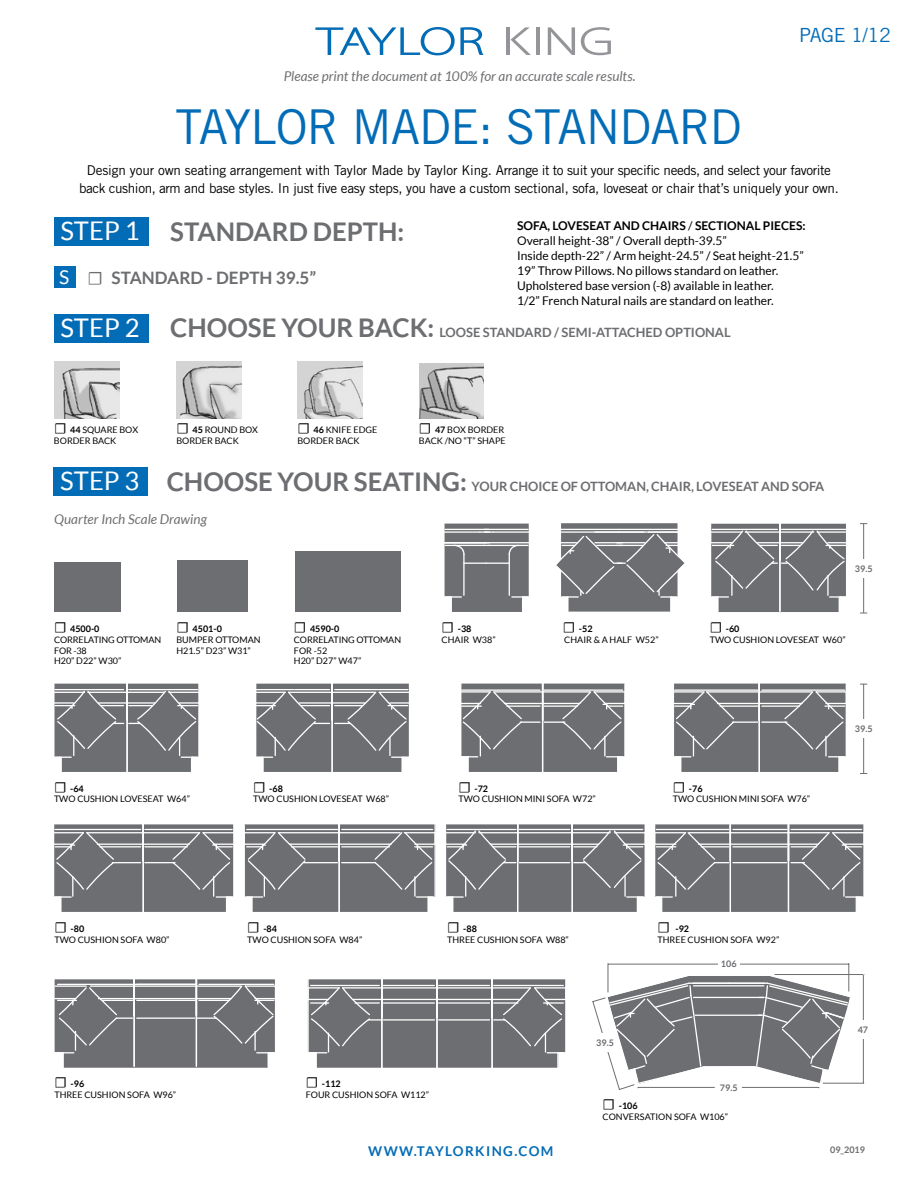
<style>
.page{position:relative;width:918px;height:1188px;background:#fff}
.page>*{position:absolute;margin:0;border:0;box-sizing:border-box;transform-origin:0 0}
.t1{font:48px "Trade Gothic";letter-spacing:-.02em;color:#036cb6}
.t2{font:700 25.65px "Lato";color:#6d6e71}
.t3{font:19.5px "Trade Gothic";letter-spacing:-.02em;color:#036cb6}
.t4{font:19.2px "Lato";color:#fff}
.t5{font:700 17.1px "Lato";color:#6d6e71}
.t6{font:13.5px/18px "Trade Gothic LT";letter-spacing:-.02em;color:#000;text-align:center}
.t7{font:italic 13.5px "Lato";letter-spacing:.005em;color:#6d6e71}
.t8{font:700 13.5px "Lato";letter-spacing:.1em;color:#036cb6}
.t9{font:700 12.9px "Lato";color:#6d6e71}
.t10{font:12px/15px "Lato";color:#000}
.t11{font:9px/10.8px "Lato";color:#000}
.t12{font:700 9px "Lato";color:#6d6e71}
.s1{font-weight:700}
.s2{font-weight:400;color:#fff}
.s3{font-weight:400;font-size:19.2px;color:#fff}
.s4{font-family:"Minion Pro";font-weight:400;font-size:18.6px}
.s5{font-weight:400;font-size:25.65px;color:#fff}
.s6{font-size:25.65px}
.s7{font-family:"Minion Pro";font-size:15px}
</style>
<div class="page">
<svg style="left:54px;top:979px;width:221px;height:89px;background:#7e7f82"></svg>
<svg style="left:307px;top:979px;width:259px;height:89px;background:#7e7f82"></svg>
<div style="left:54px;top:217px;width:94px;height:29px;background:#036cb6"></div>
<div style="left:54px;top:267px;width:22px;height:21px;background:#036cb6"></div>
<div style="left:54px;top:314px;width:94px;height:29px;background:#036cb6"></div>
<div style="left:54px;top:467px;width:94px;height:29px;background:#036cb6"></div>
<div style="left:177px;top:560px;width:70px;height:52px;background:#6d6e71"></div>
<div style="left:295px;top:551px;width:106px;height:61px;background:#6d6e71"></div>
<div style="left:54px;top:562px;width:67px;height:50px;background:#6d6e71"></div>
<hr style="left:863px;top:523px;width:1px;height:90px;background:#6d6e71">
<div style="left:853px;top:559px;width:22px;height:18px;background:#fff"></div>
<hr style="left:863px;top:684px;width:1px;height:89px;background:#6d6e71">
<div style="left:853px;top:719px;width:22px;height:19px;background:#fff"></div>
<hr style="left:775px;top:974px;width:89px;height:1px;background:#6d6e71">
<hr style="left:823px;top:1083px;width:41px;height:1px;background:#6d6e71">
<hr style="left:863px;top:975px;width:1px;height:46px;background:#6d6e71">
<hr style="left:863px;top:1037px;width:1px;height:46px;background:#6d6e71">
<svg style="left:592px;top:962px;width:260px;height:128px"></svg>
<div style="left:594px;top:1033px;width:22px;height:18px;background:#fff"></div>
<div style="left:718px;top:955px;width:22px;height:16px;background:#fff"></div>
<div style="left:718px;top:1078px;width:22px;height:18px;background:#fff"></div>
<div style="left:852px;top:1020px;width:22px;height:18px;background:#fff"></div>
<hr style="left:536px;top:27px;width:4px;height:28px;background:#939598">
<svg style="left:548px;top:27px;width:27px;height:28px"></svg>
<svg style="left:581px;top:27px;width:30px;height:28px"></svg>
<hr style="left:506px;top:27px;width:4px;height:28px;background:#939598">
<svg style="left:511px;top:27px;width:20px;height:28px"></svg>
<svg style="left:315px;top:27px;width:169px;height:28px"></svg>
<svg style="left:445px;top:524px;width:84px;height:88px;background:#7e7e81"></svg>
<hr style="left:454px;top:545px;width:65px;height:1px;background:#fff">
<svg style="left:556px;top:523px;width:129px;height:89px;background:#8a8b8d"></svg>
<svg style="left:711px;top:524px;width:135px;height:88px;background:#7e7f82"></svg>
<svg style="left:54px;top:684px;width:145px;height:88px;background:#7e7f82"></svg>
<svg style="left:256px;top:684px;width:153px;height:88px;background:#7e7f82"></svg>
<svg style="left:674px;top:684px;width:172px;height:88px;background:#7d7e80"></svg>
<svg style="left:461px;top:684px;width:164px;height:88px;background:#7d7e81"></svg>
<svg style="left:654px;top:824px;width:210px;height:88px;background:#7f8082"></svg>
<svg style="left:244px;top:824px;width:192px;height:88px;background:#7e7f82"></svg>
<svg style="left:54px;top:824px;width:180px;height:88px;background:#7c7d80"></svg>
<svg style="left:446px;top:824px;width:199px;height:88px;background:#7e7f82"></svg>
<img style="left:176px;top:362px;width:65px;height:56px">
<img style="left:297px;top:362px;width:65px;height:56px">
<img style="left:54px;top:362px;width:65px;height:56px">
<img style="left:420px;top:363px;width:64px;height:56px">
<h3 class="t7" style="left:284px;top:68px;width:354px">Please print the document at 100% for an accurate scale results.</h3>
<h1 class="t1" style="left:176px;top:98px;width:568px">TAYLOR MADE: STANDARD</h1>
<h3 class="t3" style="left:799px;top:23px;width:93px">PAGE 1/12</h3>
<p class="t6" style="left:79px;top:161px;width:761px">Design your own seating arrangement with Taylor Made by Taylor King. Arrange it to suit your specific needs, and select your favorite back cushion, arm and base styles. In just five easy steps, you have a custom sectional, sofa, loveseat or chair that’s uniquely your own.</p>
<p class="t10" style="left:517px;top:218px;width:290px"><span class="s1">SOFA, LOVESEAT AND CHAIRS</span> / <span class="s1">SECTIONAL PIECES:<br></span>Overall height-38” / Overall depth-39.5”<br>Inside depth-22” / Arm height-24.5” / Seat height-21.5” 19” Throw Pillows. No pillows standard on leather.<br>Upholstered base version (-8) available in leather.<br>1/2” French Natural nails are standard on leather.</p>
<h2 class="t2" style="left:60px;top:217px;width:345px"><span class="s2">STEP 1</span> STANDARD DEPTH:</h2>
<h3 class="t5" style="left:59px;top:268px;width:259px"><span class="s3">P</span> <span class="s4">☐</span> STANDARD - DEPTH 39.5”</h3>
<h3 class="t4" style="left:59px;top:266px;width:12px">S</h3>
<h3 class="t9" style="left:60px;top:325px;width:672px"><span class="s5">STEP 2</span> <span class="s6">CHOOSE YOUR BACK:</span> LOOSE STANDARD / SEMI-ATTACHED OPTIONAL</h3>
<p class="t11" style="left:54px;top:424px;width:86px"><span class="s7">☐</span> <span class="s1">44</span> SQUARE BOX<br>BORDER BACK</p>
<p class="t11" style="left:176px;top:424px;width:83px"><span class="s7">☐</span> <span class="s1">45</span> ROUND BOX<br>BORDER BACK</p>
<p class="t11" style="left:297px;top:424px;width:81px"><span class="s7">☐</span> <span class="s1">46</span> KNIFE EDGE<br>BORDER BACK</p>
<p class="t11" style="left:419px;top:424px;width:88px"><span class="s7">☐</span> <span class="s1">47</span> BOX BORDER<br>BACK /NO “T” SHAPE</p>
<h3 class="t9" style="left:60px;top:479px;width:766px"><span class="s5">STEP 3</span> <span class="s6">CHOOSE YOUR SEATING:</span> YOUR CHOICE OF OTTOMAN, CHAIR, LOVESEAT AND SOFA</h3>
<h3 class="t7" style="left:54px;top:512px;width:154px">Quarter Inch Scale Drawing</h3>
<p class="t11" style="left:54px;top:623px;width:109px"><span class="s7">☐</span> <span class="s1">4500-0<br></span>CORRELATING OTTOMAN<br>FOR -38<br>H20” D22” W30”</p>
<p class="t11" style="left:294px;top:623px;width:109px"><span class="s7">☐</span> <span class="s1">4590-0<br></span>CORRELATING OTTOMAN<br>FOR -52<br>H20” D27” W47”</p>
<p class="t11" style="left:176px;top:623px;width:86px"><span class="s7">☐</span> <span class="s1">4501-0<br></span>BUMPER OTTOMAN<br>H21.5” D23” W31”</p>
<p class="t12" style="left:855px;top:563px;width:19px">39.5</p>
<p class="t11" style="left:442px;top:623px;width:56px"><span class="s7">☐</span> <span class="s1">-38<br></span>CHAIR W38”</p>
<p class="t11" style="left:710px;top:623px;width:137px"><span class="s7">☐</span> <span class="s1">-60<br></span>TWO CUSHION LOVESEAT W60”</p>
<p class="t11" style="left:563px;top:623px;width:97px"><span class="s7">☐</span> <span class="s1">-52<br></span>CHAIR &amp; A HALF W52”</p>
<p class="t11" style="left:54px;top:783px;width:137px"><span class="s7">☐</span> <span class="s1">-64<br></span>TWO CUSHION LOVESEAT W64”</p>
<p class="t11" style="left:253px;top:783px;width:137px"><span class="s7">☐</span> <span class="s1">-68<br></span>TWO CUSHION LOVESEAT W68”</p>
<p class="t11" style="left:458px;top:783px;width:139px"><span class="s7">☐</span> <span class="s1">-72<br></span>TWO CUSHION MINI SOFA W72”</p>
<p class="t11" style="left:673px;top:783px;width:139px"><span class="s7">☐</span> <span class="s1">-76<br></span>TWO CUSHION MINI SOFA W76”</p>
<p class="t12" style="left:855px;top:724px;width:19px">39.5</p>
<p class="t11" style="left:54px;top:923px;width:117px"><span class="s7">☐</span> <span class="s1">-80<br></span>TWO CUSHION SOFA W80”</p>
<p class="t11" style="left:247px;top:923px;width:117px"><span class="s7">☐</span> <span class="s1">-84<br></span>TWO CUSHION SOFA W84”</p>
<p class="t11" style="left:447px;top:923px;width:123px"><span class="s7">☐</span> <span class="s1">-88<br></span>THREE CUSHION SOFA W88”</p>
<p class="t11" style="left:658px;top:923px;width:123px"><span class="s7">☐</span> <span class="s1">-92<br></span>THREE CUSHION SOFA W92”</p>
<p class="t11" style="left:54px;top:1079px;width:123px"><span class="s7">☐</span> <span class="s1">-96<br></span>THREE CUSHION SOFA W96”</p>
<p class="t11" style="left:306px;top:1079px;width:125px"><span class="s7">☐</span> <span class="s1">-112<br></span>FOUR CUSHION SOFA W112”</p>
<p class="t12" style="left:596px;top:1037px;width:19px">39.5</p>
<p class="t12" style="left:721px;top:958px;width:17px">106</p>
<p class="t12" style="left:720px;top:1082px;width:19px">79.5</p>
<p class="t11" style="left:603px;top:1100px;width:127px"><span class="s7">☐</span> <span class="s1">-106<br></span>CONVERSATION SOFA W106”</p>
<p class="t12" style="left:858px;top:1024px;width:12px">47</p>
<h3 class="t8" style="left:368px;top:1144px;width:187px">WWW.TAYLORKING.COM</h3>
<p class="t12" style="left:830px;top:1144px;width:36px">09_2019</p>
</div>
